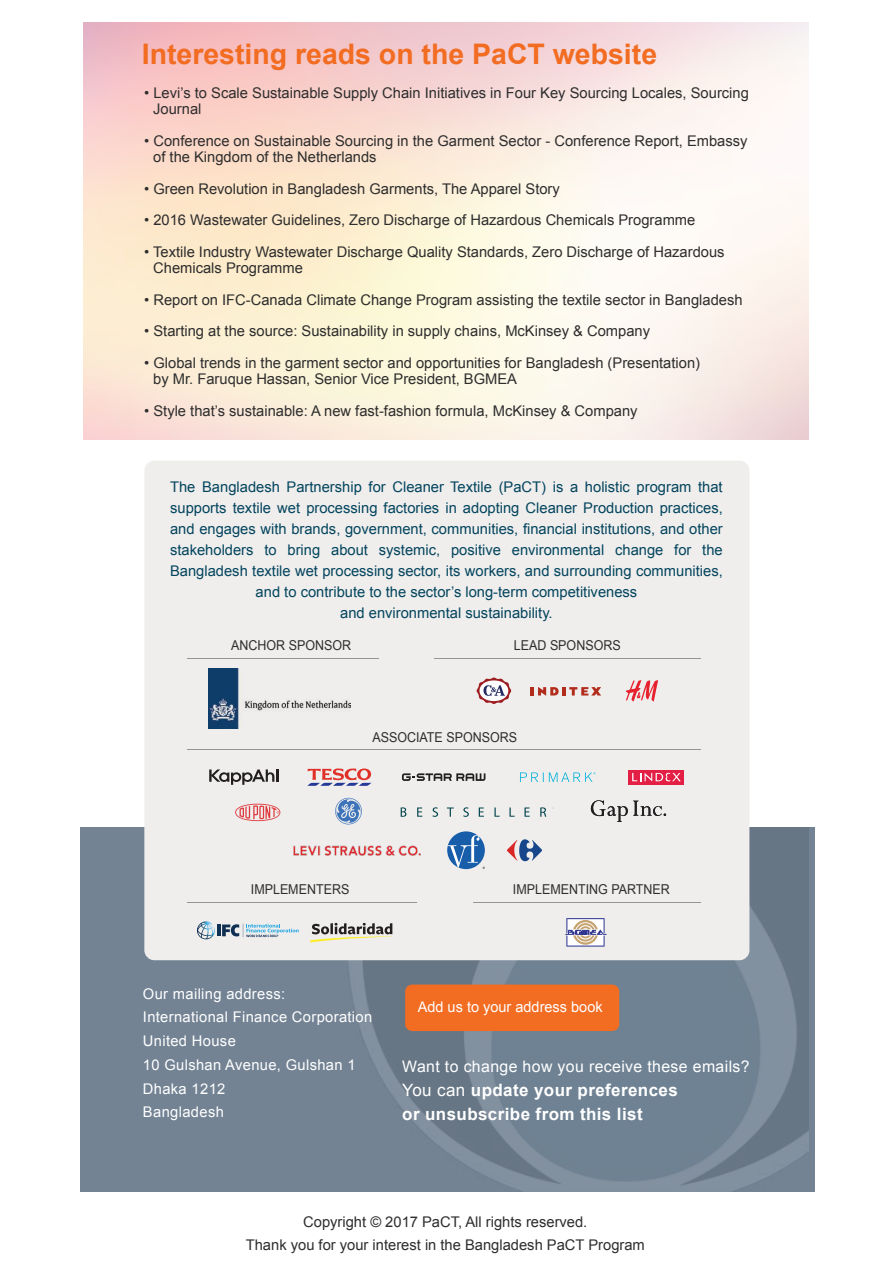
<style>
.page{position:relative;width:893px;height:1263px;background:#fff}
.page>*{position:absolute;margin:0;border:0;box-sizing:border-box;transform-origin:0 0}
.t1{font:700 28.35px "Arial";color:#f26c21}
.t2{font:700 16.95px/23.9px "Arial";letter-spacing:.025em;color:#fff}
.t3{font:15.9px "Arial";letter-spacing:.025em;color:#fff}
.t4{font:14.7px/15.9px "Arial";color:#2d2d2d}
.t5{font:14.7px/21px "Arial";color:#03445d;text-align:center}
.t6{font:14.7px/23.9px "Arial";letter-spacing:.025em;color:#fff}
.t7{font:14.7px "Arial";color:#fff}
.t8{font:13.65px "Arial";color:#2d2d2d;scale:.92 1}
.s1{font-weight:400}
</style>
<div class="page">
<div style="left:80px;top:827px;width:735px;height:365px;background:#738394"></div>
<img style="left:347px;top:827px;width:461px;height:365px">
<div style="left:144px;top:461px;width:605px;height:499px;background:#efeeed;border-radius:10px"></div>
<div style="left:405px;top:984px;width:214px;height:47px;background:#f26c21;border-radius:7px"></div>
<hr style="left:188px;top:658px;width:191px;height:1px;background:#939597">
<hr style="left:188px;top:902px;width:229px;height:1px;background:#939597">
<hr style="left:473px;top:902px;width:228px;height:1px;background:#939597">
<hr style="left:188px;top:749px;width:513px;height:1px;background:#939597">
<hr style="left:434px;top:658px;width:267px;height:1px;background:#939597">
<svg style="left:477px;top:677px;width:34px;height:27px"></svg>
<svg style="left:626px;top:680px;width:32px;height:22px"></svg>
<svg style="left:531px;top:687px;width:70px;height:9px"></svg>
<svg style="left:209px;top:769px;width:69px;height:16px"></svg>
<svg style="left:307px;top:768px;width:65px;height:18px"></svg>
<svg style="left:235px;top:804px;width:45px;height:17px"></svg>
<svg style="left:402px;top:773px;width:83px;height:8px"></svg>
<svg style="left:335px;top:798px;width:27px;height:26px"></svg>
<svg style="left:520px;top:772px;width:76px;height:10px"></svg>
<div style="left:628px;top:770px;width:56px;height:14px;background:#e31f46"></div>
<svg style="left:632px;top:773px;width:49px;height:8px"></svg>
<hr style="left:217px;top:924px;width:4px;height:12px;background:#103053">
<svg style="left:222px;top:924px;width:77px;height:13px"></svg>
<svg style="left:197px;top:921px;width:18px;height:18px"></svg>
<svg style="left:310px;top:923px;width:82px;height:19px"></svg>
<svg style="left:565px;top:918px;width:42px;height:28px"></svg>
<img style="left:209px;top:668px;width:142px;height:60px">
<svg style="left:591px;top:800px;width:75px;height:22px"></svg>
<svg style="left:401px;top:807px;width:5px;height:10px"></svg>
<svg style="left:417px;top:807px;width:5px;height:10px"></svg>
<svg style="left:432px;top:807px;width:6px;height:10px"></svg>
<svg style="left:447px;top:807px;width:7px;height:10px"></svg>
<svg style="left:463px;top:807px;width:6px;height:10px"></svg>
<svg style="left:479px;top:807px;width:5px;height:10px"></svg>
<svg style="left:494px;top:807px;width:6px;height:10px"></svg>
<svg style="left:509px;top:807px;width:6px;height:10px"></svg>
<svg style="left:524px;top:807px;width:6px;height:10px"></svg>
<svg style="left:540px;top:807px;width:6px;height:10px"></svg>
<img style="left:293px;top:845px;width:128px;height:11px">
<svg style="left:447px;top:831px;width:38px;height:38px"></svg>
<svg style="left:448px;top:835px;width:37px;height:34px"></svg>
<svg style="left:507px;top:839px;width:35px;height:22px"></svg>
<h1 class="t1" style="left:142px;top:35px;width:517px">Interesting reads on the PaCT website</h1>
<p class="t4" style="left:153px;top:85px;width:597px;text-indent:-9px">• Levi’s to Scale Sustainable Supply Chain Initiatives in Four Key Sourcing Locales, Sourcing<br>Journal</p>
<p class="t4" style="left:153px;top:133px;width:596px;text-indent:-9px">• Conference on Sustainable Sourcing in the Garment Sector - Conference Report, Embassy of the Kingdom of the Netherlands</p>
<p class="t4" style="left:144px;top:181px;width:417px">• Green Revolution in Bangladesh Garments, The Apparel Story</p>
<p class="t4" style="left:144px;top:212px;width:553px">• 2016 Wastewater Guidelines, Zero Discharge of Hazardous Chemicals Programme</p>
<p class="t4" style="left:153px;top:244px;width:573px;text-indent:-9px">• Textile Industry Wastewater Discharge Quality Standards, Zero Discharge of Hazardous<br>Chemicals Programme</p>
<p class="t4" style="left:144px;top:292px;width:600px">• Report on IFC-Canada Climate Change Program assisting the textile sector in Bangladesh</p>
<p class="t4" style="left:144px;top:323px;width:507px">• Starting at the source: Sustainability in supply chains, McKinsey &amp; Company</p>
<p class="t4" style="left:153px;top:355px;width:548px;text-indent:-9px">• Global trends in the garment sector and opportunities for Bangladesh (Presentation) by Mr. Faruque Hassan, Senior Vice President, BGMEA</p>
<p class="t4" style="left:144px;top:403px;width:495px">• Style that’s sustainable: A new fast-fashion formula, McKinsey &amp; Company</p>
<p class="t5" style="left:170px;top:476px;width:554px">The Bangladesh Partnership for Cleaner Textile (PaCT) is a holistic program that supports textile wet processing factories in adopting Cleaner Production practices, and engages with brands, government, communities, financial institutions, and other stakeholders to bring about systemic, positive environmental change for the Bangladesh textile wet processing sector, its workers, and surrounding communities, and to contribute to the sector’s long-term competitiveness<br>and environmental sustainability.</p>
<p class="t8" style="left:231px;top:636px;width:132px">ANCHOR SPONSOR</p>
<p class="t8" style="left:514px;top:636px;width:118px">LEAD SPONSORS</p>
<p class="t8" style="left:372px;top:728px;width:159px">ASSOCIATE SPONSORS</p>
<p class="t8" style="left:251px;top:880px;width:109px">IMPLEMENTERS</p>
<p class="t8" style="left:513px;top:880px;width:172px">IMPLEMENTING PARTNER</p>
<p class="t6" style="left:143px;top:982px;width:231px">Our mailing address:<br>International Finance Corporation<br>United House<br>10 Gulshan Avenue, Gulshan 1<br>Dhaka 1212<br>Bangladesh</p>
<p class="t7" style="left:418px;top:997px;width:186px">Add us to your address book</p>
<p class="t3" style="left:402px;top:1056px;width:349px">Want to change how you receive these emails?</p>
<p class="t2" style="left:402px;top:1078px;width:277px"><span class="s1">You can</span> update your preferences or unsubscribe from this list</p>
<p class="t4" style="left:246px;top:1211px;width:401px;line-height:22.6px;text-align:center">Copyright © 2017 PaCT, All rights reserved.<br>Thank you for your interest in the Bangladesh PaCT Program</p>
</div>
